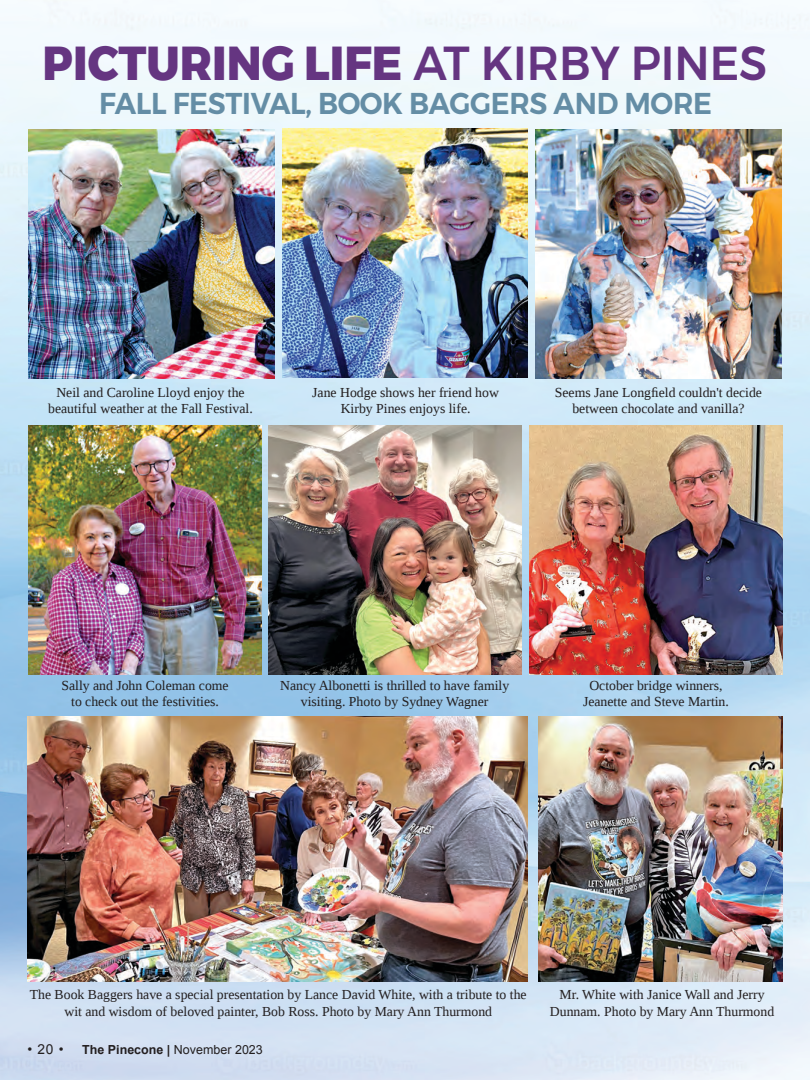
<style>
.page{position:relative;width:810px;height:1080px;background:#fff}
.page>*{position:absolute;margin:0;border:0;box-sizing:border-box;transform-origin:0 0}
.t1{font:800 47.5px "Montserrat";color:#653581;scale:.94 1}
.t2{font:600 30px "Montserrat";letter-spacing:-.01em;color:#648da5;scale:.94 1}
.t3{font:13.75px/16.5px "Liberation Serif";color:#231f20;text-align:center}
.t4{font:13.75px "Arial";color:#231f20}
.t5{font:12.5px "Arial";color:#231f20}
.s1{font-weight:500}
.s2{font-weight:700}
.s3{font-weight:700;font-style:italic}
</style>
<div class="page">
<img style="left:0;top:0;width:810px;height:1080px">
<img style="left:27px;top:716px;width:500px;height:265px">
<img style="left:29px;top:426px;width:232px;height:248px">
<img style="left:29px;top:129px;width:245px;height:249px">
<img style="left:268px;top:426px;width:253px;height:248px">
<img style="left:529px;top:426px;width:253px;height:248px">
<img style="left:282px;top:129px;width:246px;height:248px">
<img style="left:536px;top:129px;width:245px;height:249px">
<img style="left:538px;top:716px;width:245px;height:265px">
<p class="t1" style="left:43px;top:24px;width:772px">PICTURING LIFE <span class="s1">AT KIRBY PINES</span></p>
<p class="t2" style="left:99px;top:80px;width:654px">FALL FESTIVAL, BOOK BAGGERS AND MORE</p>
<p class="t3" style="left:56px;top:384px;width:190px">Neil and Caroline Lloyd enjoy the</p>
<p class="t3" style="left:48px;top:400px;width:206px">beautiful weather at the Fall Festival.</p>
<p class="t3" style="left:312px;top:384px;width:188px">Jane Hodge shows her friend how</p>
<p class="t3" style="left:341px;top:400px;width:131px">Kirby Pines enjoys life.</p>
<p class="t3" style="left:555px;top:384px;width:209px">Seems Jane Longfield couldn't decide between chocolate and vanilla?</p>
<p class="t3" style="left:61px;top:677px;width:169px">Sally and John Coleman come</p>
<p class="t3" style="left:71px;top:693px;width:149px">to check out the festivities.</p>
<p class="t3" style="left:280px;top:677px;width:231px">Nancy Albonetti is thrilled to have family visiting. Photo by Sydney Wagner</p>
<p class="t3" style="left:589px;top:677px;width:135px">October bridge winners,</p>
<p class="t3" style="left:583px;top:693px;width:147px">Jeanette and Steve Martin.</p>
<p class="t3" style="left:30px;top:986px;width:498px">The Book Baggers have a special presentation by Lance David White, with a tribute to the wit and wisdom of beloved painter, Bob Ross. Photo by Mary Ann Thurmond</p>
<p class="t3" style="left:550px;top:986px;width:226px">Mr. White with Janice Wall and Jerry<br>Dunnam. Photo by Mary Ann Thurmond</p>
<p class="t4" style="left:28px;top:1040px;width:37px">• 20 •</p>
<p class="t5" style="left:82px;top:1041px;width:182px"><span class="s2">The Pinecone</span> <span class="s3">|</span> November 2023</p>
</div>
